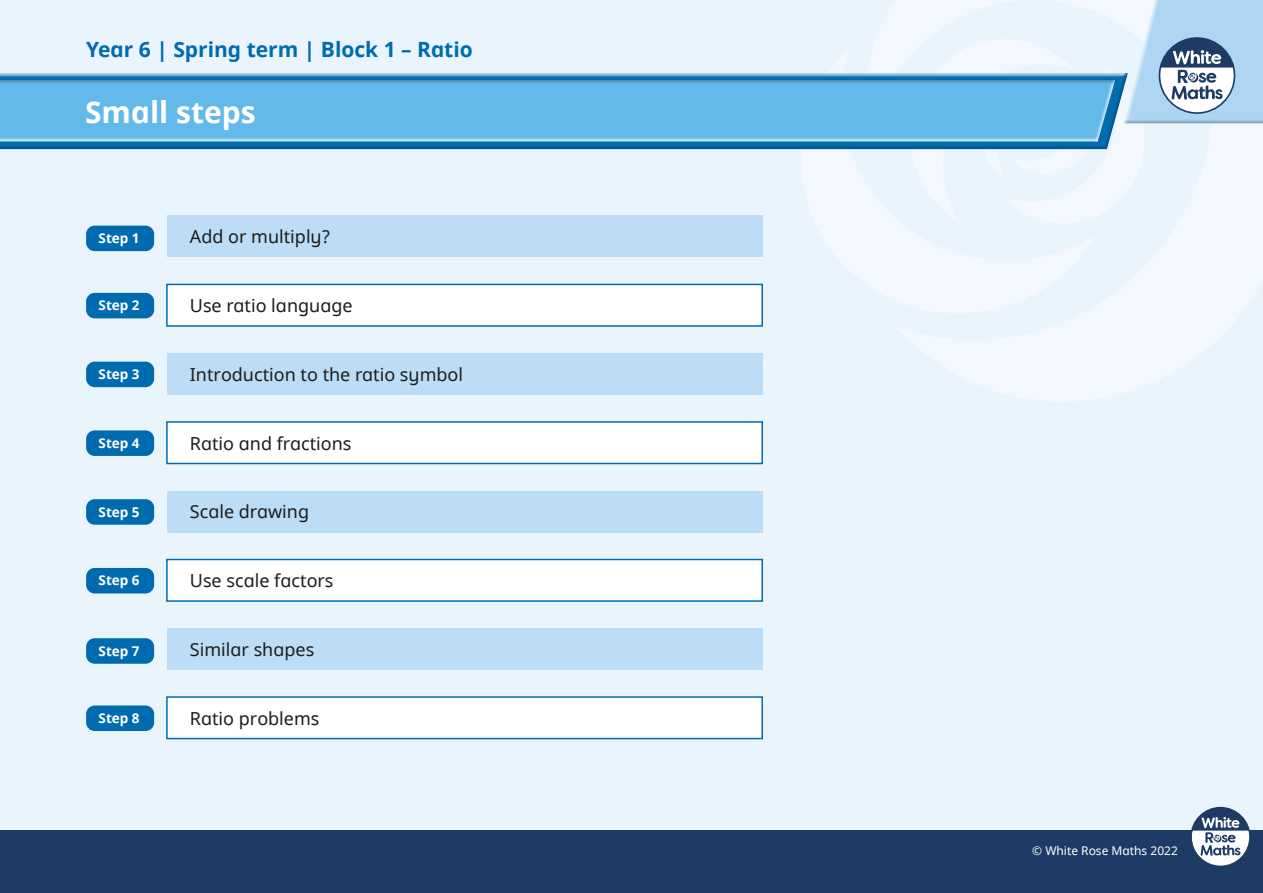
<style>
.page{position:relative;width:1263px;height:893px;background:#eaf4fc}
.page>*{position:absolute;margin:0;border:0;box-sizing:border-box;transform-origin:0 0}
.t1{font:30px "White Rose Noto bold";color:#fff}
.t2{font:21px "White Rose Noto bold";color:#006baf}
.t3{font:18px "White Rose Noto regular";color:#1d1d1b}
.t4{font:13.5px "White Rose Noto bold";color:#fff}
.t5{font:12px "White Rose Noto regular";color:#fff}
</style>
<div class="page">
<div style="left:0;top:71px;width:1129px;height:81px;background:#1d1d1b;opacity:.27"></div>
<div style="left:0;top:78px;width:1115px;height:66px;background:#1d1d1b;opacity:.27"></div>
<svg style="left:858px;top:0;width:405px;height:152px"></svg>
<div style="left:0;top:831px;width:1263px;height:62px;background:#1d3b64"></div>
<svg style="left:1190px;top:807px;width:60px;height:59px"></svg>
<div style="left:167px;top:216px;width:595px;height:41px;background:#bdddf6"></div>
<div style="left:166px;top:284px;width:597px;height:43px;background:#fff;border:2px solid #006baf"></div>
<div style="left:167px;top:353px;width:595px;height:42px;background:#bdddf6"></div>
<div style="left:166px;top:421px;width:597px;height:43px;background:#fff;border:2px solid #006baf"></div>
<div style="left:167px;top:491px;width:595px;height:41px;background:#bdddf6"></div>
<div style="left:166px;top:559px;width:597px;height:43px;background:#fff;border:2px solid #006baf"></div>
<div style="left:167px;top:628px;width:595px;height:42px;background:#bdddf6"></div>
<div style="left:166px;top:696px;width:597px;height:43px;background:#fff;border:2px solid #006baf"></div>
<div style="left:86px;top:226px;width:68px;height:25px;background:#006baf;border-radius:9px"></div>
<div style="left:86px;top:293px;width:68px;height:25px;background:#006baf;border-radius:9px"></div>
<div style="left:86px;top:362px;width:68px;height:25px;background:#006baf;border-radius:9px"></div>
<div style="left:86px;top:430px;width:68px;height:26px;background:#006baf;border-radius:9px"></div>
<div style="left:86px;top:499px;width:68px;height:26px;background:#006baf;border-radius:9px"></div>
<div style="left:86px;top:568px;width:68px;height:25px;background:#006baf;border-radius:9px"></div>
<div style="left:86px;top:638px;width:68px;height:26px;background:#006baf;border-radius:9px"></div>
<div style="left:86px;top:705px;width:68px;height:26px;background:#006baf;border-radius:9px"></div>
<p class="t2" style="left:86px;top:35px;width:388px">Year 6 | Spring term | Block 1 – Ratio</p>
<h1 class="t1" style="left:85px;top:91px;width:172px">Small steps</h1>
<p class="t4" style="left:99px;top:229px;width:43px">Step 1</p>
<p class="t3" style="left:190px;top:224px;width:142px">Add or multiply?</p>
<p class="t4" style="left:99px;top:296px;width:43px">Step 2</p>
<p class="t3" style="left:190px;top:293px;width:164px">Use ratio language</p>
<p class="t4" style="left:99px;top:365px;width:43px">Step 3</p>
<p class="t3" style="left:190px;top:362px;width:275px">Introduction to the ratio symbol</p>
<p class="t4" style="left:99px;top:433px;width:43px">Step 4</p>
<p class="t3" style="left:190px;top:430px;width:163px">Ratio and fractions</p>
<p class="t4" style="left:99px;top:502px;width:43px">Step 5</p>
<p class="t3" style="left:190px;top:499px;width:121px">Scale drawing</p>
<p class="t4" style="left:99px;top:571px;width:43px">Step 6</p>
<p class="t3" style="left:190px;top:568px;width:145px">Use scale factors</p>
<p class="t4" style="left:99px;top:641px;width:43px">Step 7</p>
<p class="t3" style="left:190px;top:637px;width:126px">Similar shapes</p>
<p class="t4" style="left:99px;top:708px;width:43px">Step 8</p>
<p class="t3" style="left:190px;top:706px;width:131px">Ratio problems</p>
<p class="t5" style="left:1032px;top:842px;width:147px">© White Rose Maths 2022</p>
</div>
